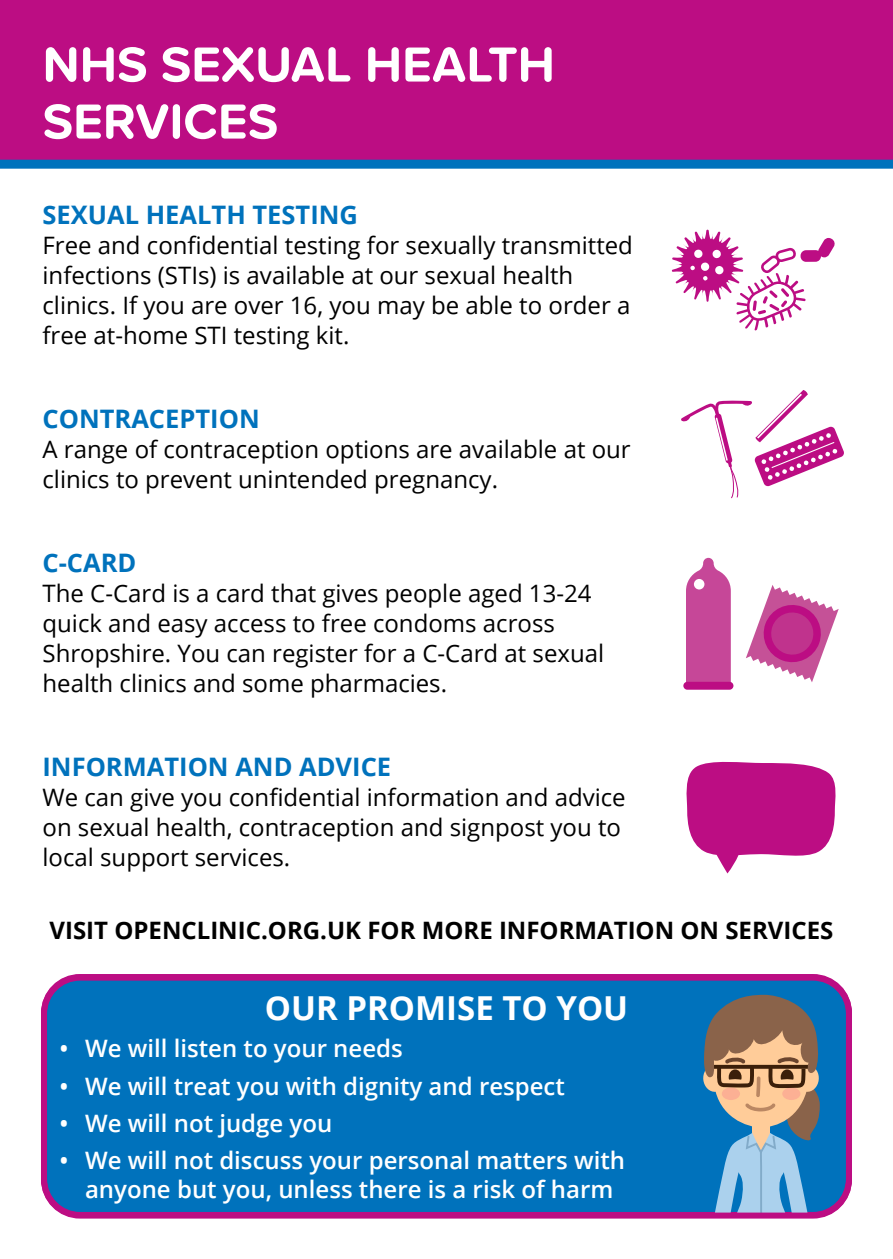
<style>
.page{position:relative;width:893px;height:1259px;background:#fff}
.page>*{position:absolute;margin:0;border:0;box-sizing:border-box;transform-origin:0 0}
.t1{font:700 51px/57px "Proxima Soft";color:#fff}
.t2{font:700 33px "Open Sans";color:#fff}
.t3{font:700 25.5px "Open Sans";color:#0072bc}
.t4{font:24px/30px "Open Sans";color:#000}
.t5{font:600 24px/28.8px "Open Sans";color:#fff;text-align:center}
.t6{font:700 24px "Open Sans";color:#000}
</style>
<div class="page">
<div style="left:44px;top:977px;width:805px;height:238px;background:#0072bc;border-radius:36px"></div>
<svg style="left:672px;top:230px;width:163px;height:100px"></svg>
<svg style="left:686px;top:557px;width:45px;height:125px;background:#cc5ca3"></svg>
<div style="left:683px;top:682px;width:50px;height:7px;background:#bc0d83;border-radius:4px"></div>
<div style="left:694px;top:579px;width:10px;height:10px;background:#fff;border-radius:50%"></div>
<svg style="left:746px;top:585px;width:93px;height:97px"></svg>
<svg style="left:686px;top:761px;width:150px;height:112px"></svg>
<svg style="left:703px;top:994px;width:119px;height:217px"></svg>
<div style="left:0;top:0;width:893px;height:160px;background:#bc0d83"></div>
<div style="left:0;top:160px;width:893px;height:9px;background:#0072bc"></div>
<svg style="left:681px;top:390px;width:163px;height:109px"></svg>
<div style="left:41px;top:974px;width:811px;height:244px;border:6px solid #bc0d83;border-radius:36px"></div>
<p class="t1" style="left:43px;top:34px;width:514px">NHS SEXUAL HEALTH<br>SERVICES</p>
<p class="t3" style="left:43px;top:196px;width:317px">SEXUAL HEALTH TESTING</p>
<p class="t4" style="left:43px;top:229px;width:592px">Free and confidential testing for sexually transmitted infections (STIs) is available at our sexual health clinics. If you are over 16, you may be able to order a free at-home STI testing kit.</p>
<p class="t3" style="left:43px;top:400px;width:219px">CONTRACEPTION</p>
<p class="t4" style="left:43px;top:433px;width:590px">A range of contraception options are available at our clinics to prevent unintended pregnancy.</p>
<p class="t3" style="left:43px;top:544px;width:95px">C-CARD</p>
<p class="t4" style="left:43px;top:577px;width:563px">The C-Card is a card that gives people aged 13-24 quick and easy access to free condoms across Shropshire. You can register for a C-Card at sexual health clinics and some pharmacies.</p>
<p class="t3" style="left:43px;top:748px;width:350px">INFORMATION AND ADVICE</p>
<p class="t4" style="left:43px;top:781px;width:585px">We can give you confidential information and advice on sexual health, contraception and signpost you to local support services.</p>
<p class="t6" style="left:50px;top:913px;width:785px">VISIT OPENCLINIC.ORG.UK FOR MORE INFORMATION ON SERVICES</p>
<p class="t2" style="left:265px;top:984px;width:365px">OUR PROMISE TO YOU</p>
<p class="t5" style="left:60px;top:1033px;width:345px">• We will listen to your needs</p>
<p class="t5" style="left:60px;top:1071px;width:507px">• We will treat you with dignity and respect</p>
<p class="t5" style="left:60px;top:1108px;width:274px">• We will not judge you</p>
<p class="t5" style="left:60px;top:1145px;width:567px">• We will not discuss your personal matters with anyone but you, unless there is a risk of harm</p>
</div>
